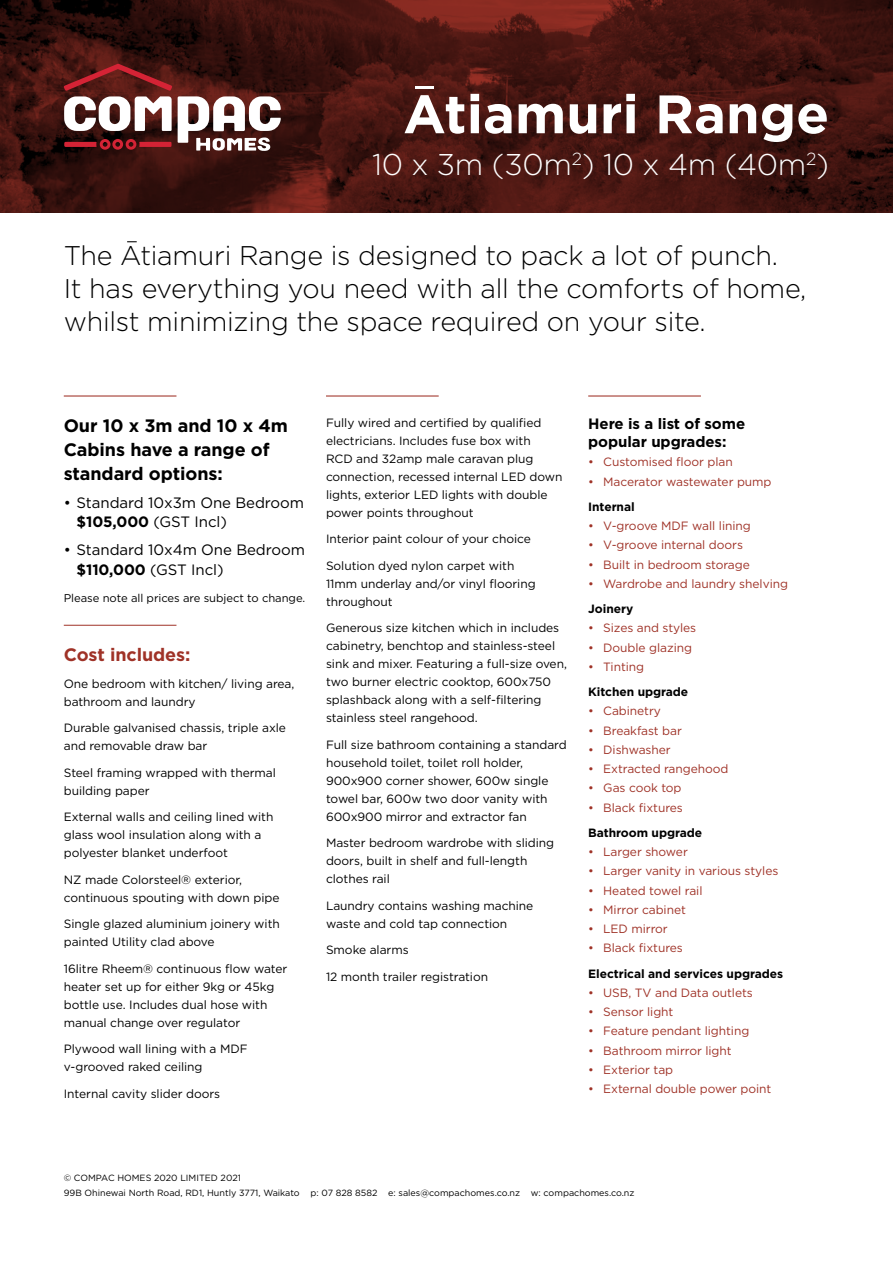
<style>
.page{position:relative;width:893px;height:1263px;background:#fff}
.page>*{position:absolute;margin:0;border:0;box-sizing:border-box;transform-origin:0 0}
.t1{font:700 54px "Gotham HTF";color:#fff}
.t2{font:300 30px "Gotham HTF";letter-spacing:-.01em;color:#fff}
.t3{font:300 27px/33px "Gotham HTF";letter-spacing:-.01em;color:#000}
.t4{font:700 18px/24px "Gotham HTF";letter-spacing:-.005em;color:#000}
.t5{font:700 18px "Gotham HTF";letter-spacing:-.005em;color:#9f3227}
.t6{font:15px/19.5px "Gotham HTF";letter-spacing:-.005em;color:#000}
.t7{font:700 15px/18px "Gotham HTF";letter-spacing:-.005em;color:#000}
.t8{font:12px/18px "Gotham HTF";letter-spacing:-.005em;color:#000}
.t9{font:12px "Gotham HTF";letter-spacing:-.005em;color:#9f3227}
.t10{font:700 12px "Gotham HTF";letter-spacing:-.005em;color:#000}
.t11{font:11.25px "Gotham HTF";letter-spacing:-.005em;color:#000}
.t12{font:9px/14.5px "Gotham HTF";color:#000}
.s1{font-weight:700}
</style>
<div class="page">
<svg style="left:0;top:0;width:893px;height:213px;background:#411410"></svg>
<svg style="left:64px;top:64px;width:108px;height:67px"></svg>
<svg style="left:178px;top:96px;width:103px;height:55px"></svg>
<svg style="left:64px;top:139px;width:108px;height:11px"></svg>
<hr style="left:588px;top:395px;width:113px;height:1px;background:#9f3227">
<hr style="left:64px;top:395px;width:112px;height:1px;background:#9f3227">
<hr style="left:64px;top:625px;width:112px;height:1px;background:#9f3227">
<hr style="left:326px;top:395px;width:113px;height:1px;background:#9f3227">
<hr style="left:415px;top:86px;width:19px;height:3px;background:#fff">
<h1 class="t1" style="left:403px;top:83px;width:427px">Atiamuri Range</h1>
<h2 class="t2" style="left:372px;top:148px;width:459px">10 x 3m (30m<sup>2</sup>) 10 x 4m (40m<sup>2</sup>)</h2>
<h3 class="t3" style="left:64px;top:238px;width:744px">The Atiamuri Range is designed to pack a lot of punch.<br>It has everything you need with all the comforts of home, whilst minimizing the space required on your site.</h3>
<h3 class="t4" style="left:64px;top:413px;width:226px">Our 10 x 3m and 10 x 4m<br>Cabins have a range of standard options:</h3>
<p class="t6" style="left:77px;top:492px;width:229px;text-indent:-13px">• Standard 10x3m One Bedroom <span class="s1">$105,000</span> (GST Incl)</p>
<p class="t6" style="left:76px;top:540px;width:230px;text-indent:-13px">• Standard 10x4m One Bedroom <span class="s1">$110,000</span> (GST Incl)</p>
<p class="t11" style="left:64px;top:591px;width:243px">Please note all prices are subject to change.</p>
<h3 class="t5" style="left:64px;top:644px;width:128px">Cost includes:</h3>
<p class="t8" style="left:64px;top:674px;width:232px">One bedroom with kitchen/ living area, bathroom and laundry</p>
<p class="t8" style="left:64px;top:719px;width:224px">Durable galvanised chassis, triple axle and removable draw bar</p>
<p class="t8" style="left:64px;top:763px;width:214px">Steel framing wrapped with thermal building paper</p>
<p class="t8" style="left:64px;top:808px;width:211px">External walls and ceiling lined with glass wool insulation along with a polyester blanket underfoot</p>
<p class="t8" style="left:64px;top:870px;width:217px">NZ made Colorsteel® exterior, continuous spouting with down pipe</p>
<p class="t8" style="left:64px;top:915px;width:218px">Single glazed aluminium joinery with painted Utility clad above</p>
<p class="t8" style="left:64px;top:959px;width:225px">16litre Rheem® continuous flow water heater set up for either 9kg or 45kg bottle use. Includes dual hose with manual change over regulator</p>
<p class="t8" style="left:64px;top:1040px;width:185px">Plywood wall lining with a MDF v-grooved raked ceiling</p>
<p class="t8" style="left:64px;top:1084px;width:158px">Internal cavity slider doors</p>
<p class="t8" style="left:326px;top:413px;width:238px">Fully wired and certified by qualified electricians. Includes fuse box with<br>RCD and 32amp male caravan plug connection, recessed internal LED down lights, exterior LED lights with double power points throughout</p>
<p class="t8" style="left:326px;top:530px;width:206px">Interior paint colour of your choice</p>
<p class="t8" style="left:326px;top:556px;width:211px">Solution dyed nylon carpet with<br>11mm underlay and/or vinyl flooring throughout</p>
<p class="t8" style="left:326px;top:619px;width:242px">Generous size kitchen which in includes cabinetry, benchtop and stainless-steel sink and mixer. Featuring a full-size oven, two burner electric cooktop, 600x750 splashback along with a self-filtering stainless steel rangehood.</p>
<p class="t8" style="left:326px;top:735px;width:242px">Full size bathroom containing a standard household toilet, toilet roll holder, 900x900 corner shower, 600w single towel bar, 600w two door vanity with 600x900 mirror and extractor fan</p>
<p class="t8" style="left:326px;top:834px;width:230px">Master bedroom wardrobe with sliding doors, built in shelf and full-length clothes rail</p>
<p class="t8" style="left:326px;top:896px;width:209px">Laundry contains washing machine waste and cold tap connection</p>
<p class="t8" style="left:326px;top:941px;width:84px">Smoke alarms</p>
<p class="t8" style="left:326px;top:967px;width:164px">12 month trailer registration</p>
<p class="t7" style="left:588px;top:414px;width:158px">Here is a list of some popular upgrades:</p>
<p class="t9" style="left:588px;top:455px;width:146px">• Customised floor plan</p>
<p class="t9" style="left:588px;top:475px;width:185px">• Macerator wastewater pump</p>
<p class="t10" style="left:588px;top:500px;width:48px">Internal</p>
<p class="t9" style="left:588px;top:519px;width:164px">• V-groove MDF wall lining</p>
<p class="t9" style="left:588px;top:538px;width:156px">• V-groove internal doors</p>
<p class="t9" style="left:588px;top:558px;width:163px">• Built in bedroom storage</p>
<p class="t9" style="left:588px;top:577px;width:201px">• Wardrobe and laundry shelving</p>
<p class="t10" style="left:588px;top:602px;width:47px">Joinery</p>
<p class="t9" style="left:588px;top:621px;width:110px">• Sizes and styles</p>
<p class="t9" style="left:588px;top:641px;width:105px">• Double glazing</p>
<p class="t9" style="left:588px;top:660px;width:57px">• Tinting</p>
<p class="t10" style="left:588px;top:685px;width:102px">Kitchen upgrade</p>
<p class="t9" style="left:588px;top:704px;width:74px">• Cabinetry</p>
<p class="t9" style="left:588px;top:724px;width:95px">• Breakfast bar</p>
<p class="t9" style="left:588px;top:743px;width:84px">• Dishwasher</p>
<p class="t9" style="left:588px;top:762px;width:142px">• Extracted rangehood</p>
<p class="t9" style="left:588px;top:781px;width:95px">• Gas cook top</p>
<p class="t9" style="left:588px;top:801px;width:96px">• Black fixtures</p>
<p class="t10" style="left:588px;top:826px;width:115px">Bathroom upgrade</p>
<p class="t9" style="left:588px;top:845px;width:101px">• Larger shower</p>
<p class="t9" style="left:588px;top:864px;width:192px">• Larger vanity in various styles</p>
<p class="t9" style="left:588px;top:884px;width:116px">• Heated towel rail</p>
<p class="t9" style="left:588px;top:903px;width:99px">• Mirror cabinet</p>
<p class="t9" style="left:588px;top:922px;width:81px">• LED mirror</p>
<p class="t9" style="left:588px;top:941px;width:96px">• Black fixtures</p>
<p class="t10" style="left:588px;top:966px;width:196px">Electrical and services upgrades</p>
<p class="t9" style="left:588px;top:986px;width:166px">• USB, TV and Data outlets</p>
<p class="t9" style="left:588px;top:1005px;width:87px">• Sensor light</p>
<p class="t9" style="left:588px;top:1024px;width:163px">• Feature pendant lighting</p>
<p class="t9" style="left:588px;top:1044px;width:145px">• Bathroom mirror light</p>
<p class="t9" style="left:588px;top:1063px;width:87px">• Exterior tap</p>
<p class="t9" style="left:588px;top:1082px;width:185px">• External double power point</p>
<p class="t12" style="left:64px;top:1170px;width:572px">© COMPAC HOMES 2020 LIMITED 2021<br>99B Ohinewai North Road, RD1, Huntly 3771, Waikato p: 07 828 8582 e: sales@compachomes.co.nz w: compachomes.co.nz</p>
</div>
